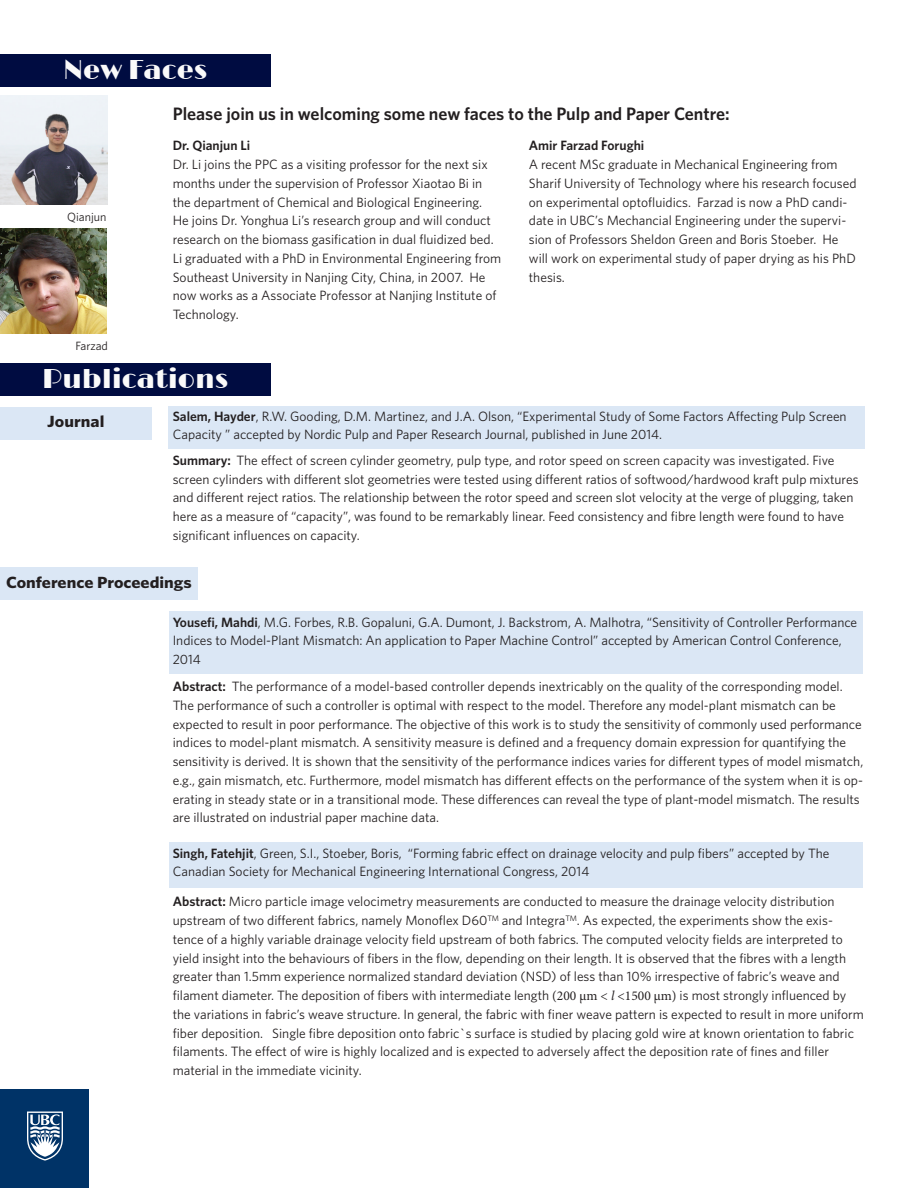
<style>
.page{position:relative;width:918px;height:1188px;background:#fff}
.page>*{position:absolute;margin:0;border:0;box-sizing:border-box;transform-origin:0 0}
.t1{font:27px "Limelight";color:#fafafa}
.t2{font:600 18px "Whitney";color:#231f20}
.t3{font:700 16.2px "Whitney";color:#231f20;scale:1.11 1}
.t4{font:13.5px/18.8px "Whitney";color:#231f20}
.t5{font:600 13.5px "Whitney";color:#231f20}
.t6{font:12px "Whitney";color:#231f20}
.s1{font-weight:600}
.s2{font-family:"Minion Pro"}
.s3{font-family:"Minion Pro";font-style:italic}
</style>
<div class="page">
<div style="left:168px;top:407px;width:697px;height:42px;background:#dbe7f5"></div>
<div style="left:169px;top:611px;width:694px;height:62px;background:#dbe7f5"></div>
<div style="left:169px;top:842px;width:694px;height:46px;background:#dbe7f5"></div>
<div style="left:0;top:1089px;width:88px;height:99px;background:#003367"></div>
<svg style="left:27px;top:1112px;width:36px;height:49px"></svg>
<img style="left:0;top:96px;width:108px;height:109px">
<img style="left:0;top:229px;width:107px;height:105px">
<div style="left:0;top:363px;width:270px;height:32px;background:#000c41"></div>
<div style="left:0;top:407px;width:152px;height:33px;background:#dbe7f5"></div>
<div style="left:0;top:54px;width:270px;height:32px;background:#000c41"></div>
<div style="left:0;top:567px;width:198px;height:33px;background:#dbe7f5"></div>
<p class="t1" style="left:63px;top:54px;width:146px">New Faces</p>
<p class="t6" style="left:67px;top:209px;width:41px">Qianjun</p>
<p class="t6" style="left:75px;top:338px;width:34px">Farzad</p>
<p class="t2" style="left:173px;top:102px;width:559px">Please join us in welcoming some new faces to the Pulp and Paper Centre:</p>
<p class="t5" style="left:173px;top:137px;width:79px">Dr. Qianjun Li</p>
<p class="t4" style="left:173px;top:155px;width:330px">Dr. Li joins the PPC as a visiting professor for the next six months under the supervision of Professor Xiaotao Bi in the department of Chemical and Biological Engineering.<br>He joins Dr. Yonghua Li’s research group and will conduct research on the biomass gasification in dual fluidized bed.<br>Li graduated with a PhD in Environmental Engineering from Southeast University in Nanjing City, China, in 2007. He now works as a Associate Professor at Nanjing Institute of Technology.</p>
<p class="t5" style="left:529px;top:137px;width:117px">Amir Farzad Forughi</p>
<p class="t4" style="left:529px;top:155px;width:329px">A recent MSc graduate in Mechanical Engineering from Sharif University of Technology where his research focused on experimental optofluidics. Farzad is now a PhD candi&shy;date in UBC’s Mechancial Engineering under the supervi&shy;sion of Professors Sheldon Green and Boris Stoeber. He will work on experimental study of paper drying as his PhD thesis.</p>
<p class="t1" style="left:42px;top:363px;width:188px">Publications</p>
<p class="t3" style="left:47px;top:411px;width:53px">Journal</p>
<p class="t4" style="left:173px;top:406px;width:675px"><span class="s1">Salem, Hayder</span>, R.W. Gooding, D.M. Martinez, and J.A. Olson, “Experimental Study of Some Factors Affecting Pulp Screen<br>Capacity ” accepted by Nordic Pulp and Paper Research Journal, published in June 2014.</p>
<p class="t4" style="left:173px;top:450px;width:687px"><span class="s1">Summary:</span> The effect of screen cylinder geometry, pulp type, and rotor speed on screen capacity was investigated. Five screen cylinders with different slot geometries were tested using different ratios of softwood/hardwood kraft pulp mixtures and different reject ratios. The relationship between the rotor speed and screen slot velocity at the verge of plugging, taken here as a measure of “capacity”, was found to be remarkably linear. Feed consistency and fibre length were found to have significant influences on capacity.</p>
<p class="t3" style="left:6px;top:571px;width:169px">Conference Proceedings</p>
<p class="t4" style="left:173px;top:612px;width:686px"><span class="s1">Yousefi, Mahdi</span>, M.G. Forbes, R.B. Gopaluni, G.A. Dumont, J. Backstrom, A. Malhotra, “Sensitivity of Controller Performance<br>Indices to Model-Plant Mismatch: An application to Paper Machine Control” accepted by American Control Conference,<br>2014</p>
<p class="t4" style="left:173px;top:677px;width:692px"><span class="s1">Abstract:</span> The performance of a model-based controller depends inextricably on the quality of the corresponding model.<br>The performance of such a controller is optimal with respect to the model. Therefore any model-plant mismatch can be expected to result in poor performance. The objective of this work is to study the sensitivity of commonly used performance indices to model-plant mismatch. A sensitivity measure is defined and a frequency domain expression for quantifying the sensitivity is derived. It is shown that the sensitivity of the performance indices varies for different types of model mismatch, e.g., gain mismatch, etc. Furthermore, model mismatch has different effects on the performance of the system when it is op&shy;erating in steady state or in a transitional mode. These differences can reveal the type of plant-model mismatch. The results are illustrated on industrial paper machine data.</p>
<p class="t4" style="left:173px;top:843px;width:658px"><span class="s1">Singh, Fatehjit</span>, Green, S.I., Stoeber, Boris, “Forming fabric effect on drainage velocity and pulp fibers” accepted by The<br>Canadian Society for Mechanical Engineering International Congress, 2014</p>
<p class="t4" style="left:173px;top:892px;width:693px"><span class="s1">Abstract:</span> Micro particle image velocimetry measurements are conducted to measure the drainage velocity distribution upstream of two different fabrics, namely Monoflex D60<sup>TM</sup> and Integra<sup>TM</sup>. As expected, the experiments show the exis&shy;tence of a highly variable drainage velocity field upstream of both fabrics. The computed velocity fields are interpreted to yield insight into the behaviours of fibers in the flow, depending on their length. It is observed that the fibres with a length greater than 1.5mm experience normalized standard deviation (NSD) of less than 10% irrespective of fabric’s weave and filament diameter. The deposition of fibers with intermediate length <span class="s2">(200 μm &lt;</span> <span class="s3">l</span> <span class="s2">&lt;1500 μm)</span> is most strongly influenced by the variations in fabric’s weave structure. In general, the fabric with finer weave pattern is expected to result in more uniform fiber deposition. Single fibre deposition onto fabric`s surface is studied by placing gold wire at known orientation to fabric filaments. The effect of wire is highly localized and is expected to adversely affect the deposition rate of fines and filler material in the immediate vicinity.</p>
</div>
